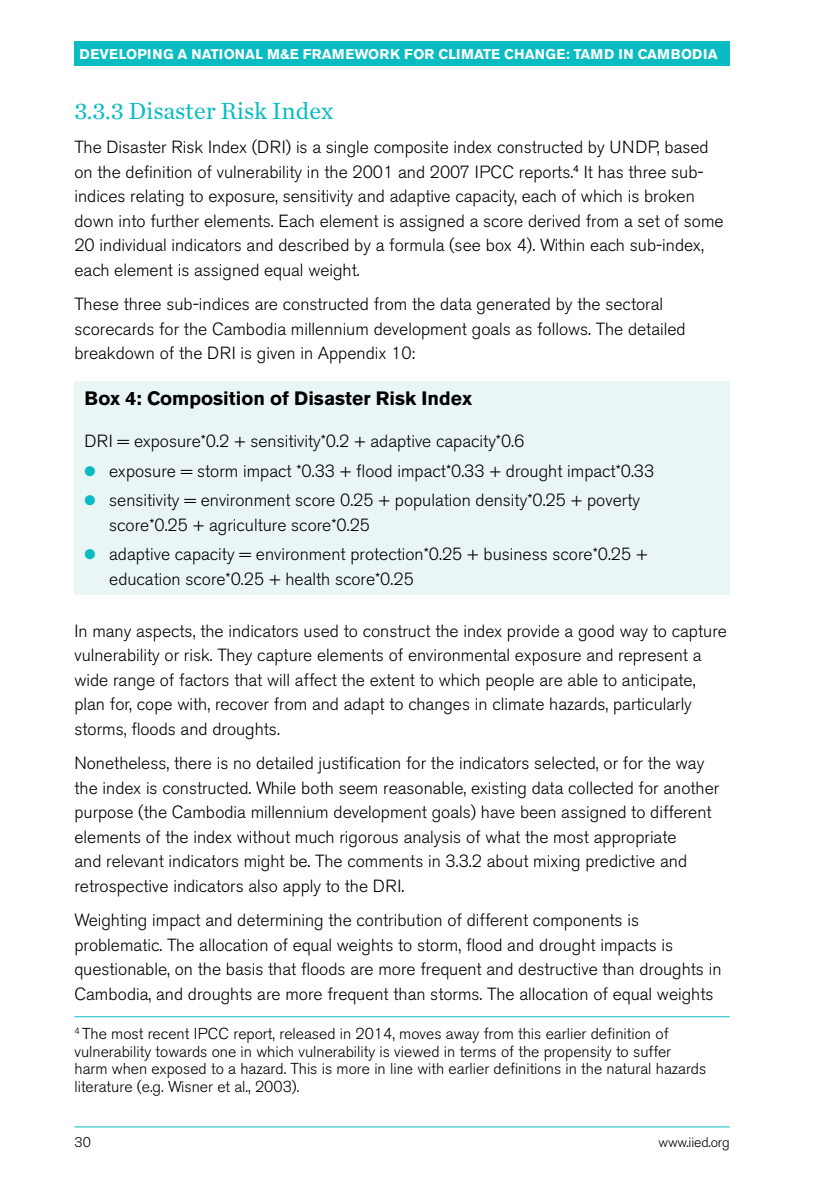
<style>
.page{position:relative;width:829px;height:1191px;background:#fff}
.page>*{position:absolute;margin:0;border:0;box-sizing:border-box;transform-origin:0 0}
.t1{font:24.5px "Chronicle Text G1";color:#08bcc1}
.t2{font:700 19.25px "Akzidenz Grotesk BE";color:#000}
.t3{font:300 17.5px/24.5px "Akzidenz Grotesk BE";color:#000}
.t4{font:300 15.75px/17.5px "Akzidenz Grotesk BE";color:#000}
.t5{font:700 14px "Akzidenz Grotesk BE";letter-spacing:.01em;color:#fff}
.t6{font:300 14px "Akzidenz Grotesk BE";letter-spacing:-.01em;color:#000}
.s1{color:#08bcc1}
</style>
<div class="page">
<div style="left:74px;top:41px;width:655px;height:25px;background:#08bcc1"></div>
<hr style="left:74px;top:1126px;width:655px;height:1px;background:#08bcc1">
<div style="left:74px;top:381px;width:655px;height:213px;background:#eaf6f6"></div>
<hr style="left:74px;top:1016px;width:655px;height:1px;background:#08bcc1">
<p class="t5" style="left:79px;top:46px;width:639px">DEVELOPING A NATIONAL M&amp;E FRAM EWORK FOR CLIMATE CHANGE: TAMD IN CAM BODIA</p>
<h1 class="t1" style="left:74px;top:92px;width:260px">3.3.3 Disaster Risk Index</h1>
<p class="t3" style="left:74px;top:135px;width:650px">The Disaster Risk Index (DRI) is a single composite index constructed by UNDP, based on the definition of vulnerability in the 2001 and 2007 IPCC reports.<sup>4</sup> It has three sub&shy;indices relating to exposure, sensitivity and adaptive capacity, each of which is broken down into further elements. Each element is assigned a score derived from a set of some 20 individual indicators and described by a formula (see box 4). Within each sub-index, each element is assigned equal weight.</p>
<p class="t3" style="left:74px;top:292px;width:612px">These three sub-indices are constructed from the data generated by the sectoral scorecards for the Cambodia millennium development goals as follows. The detailed breakdown of the DRI is given in Appendix 10:</p>
<p class="t2" style="left:84px;top:387px;width:389px">BOX 4: COMPOSITION OF DISASTER RISK INDEX</p>
<p class="t3" style="left:84px;top:429px;width:441px">DRI = exposure*0.2 + sensitivity*0.2 + adaptive capacity*0.6</p>
<p class="t3" style="left:84px;top:459px;width:571px"><span class="s1">●</span> exposure = storm impact *0.33 + flood impact*0.33 + drought impact*0.33</p>
<p class="t3" style="left:109px;top:488px;width:532px;text-indent:-25px"><span class="s1">●</span> sensitivity = environment score 0.25 + population density*0.25 + poverty score*0.25 + agriculture score*0.25</p>
<p class="t3" style="left:109px;top:542px;width:540px;text-indent:-25px"><span class="s1">●</span> adaptive capacity = environment protection*0.25 + business score*0.25 + education score*0.25 + health score*0.25</p>
<p class="t3" style="left:74px;top:618px;width:654px">In many aspects, the indicators used to construct the index provide a good way to capture vulnerability or risk. They capture elements of environmental exposure and represent a wide range of factors that will affect the extent to which people are able to anticipate, plan for, cope with, recover from and adapt to changes in climate hazards, particularly storms, floods and droughts.</p>
<p class="t3" style="left:74px;top:751px;width:646px">Nonetheless, there is no detailed justification for the indicators selected, or for the way the index is constructed. While both seem reasonable, existing data collected for another purpose (the Cambodia millennium development goals) have been assigned to different elements of the index without much rigorous analysis of what the most appropriate<br>and relevant indicators might be. The comments in 3.3.2 about mixing predictive and retrospective indicators also apply to the DRI.</p>
<p class="t3" style="left:74px;top:908px;width:648px">Weighting impact and determining the contribution of different components is problematic. The allocation of equal weights to storm, flood and drought impacts is questionable, on the basis that floods are more frequent and destructive than droughts in Cambodia, and droughts are more frequent than storms. The allocation of equal weights</p>
<p class="t4" style="left:74px;top:1025px;width:633px"><sup>4</sup> The most recent IPCC report, released in 2014, moves away from this earlier definition of vulnerability towards one in which vulnerability is viewed in terms of the propensity to suffer harm when exposed to a hazard. This is more in line with earlier definitions in the natural hazards literature (e.g. Wisner et al., 2003).</p>
<p class="t6" style="left:74px;top:1134px;width:18px">30</p>
<p class="t6" style="left:658px;top:1134px;width:73px">www.iied.org</p>
</div>
